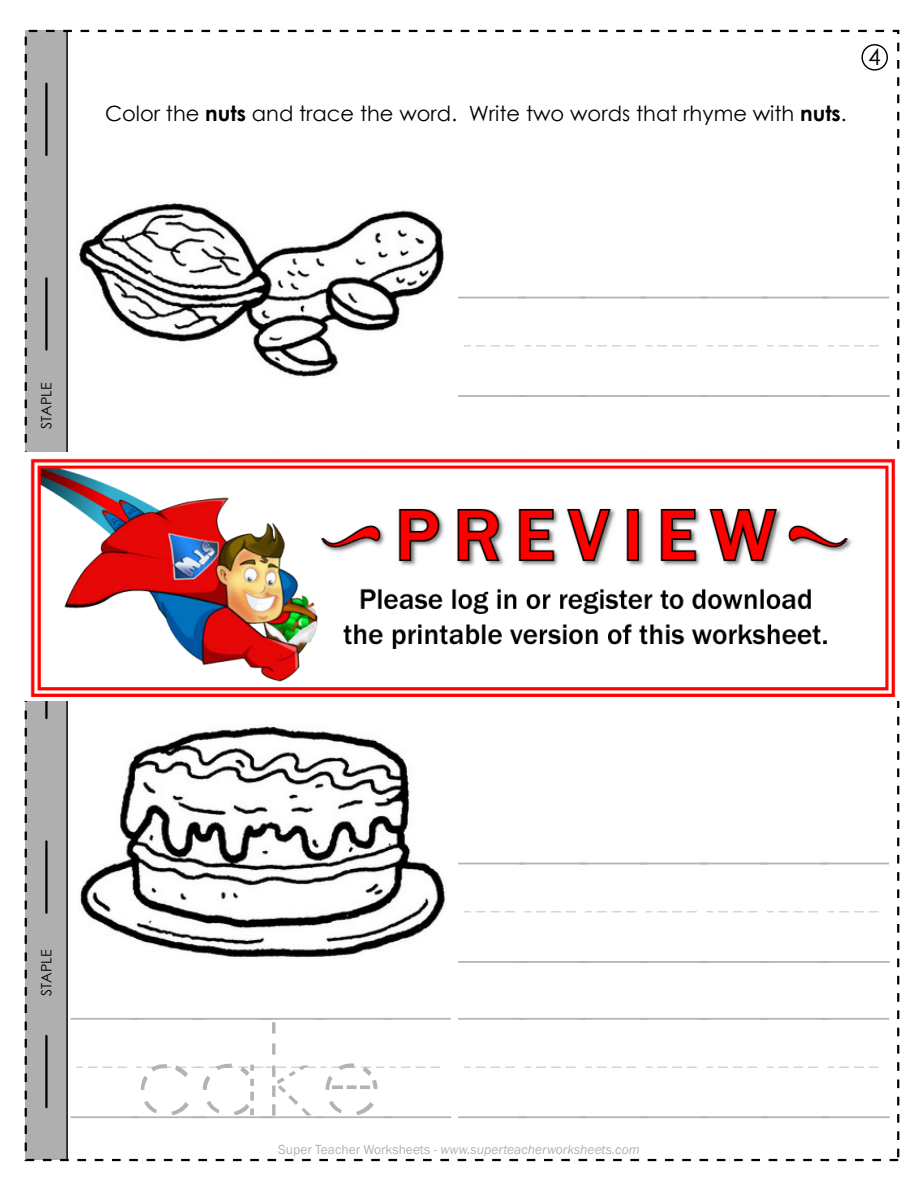
<style>
.page{position:relative;width:918px;height:1188px;background:#fff}
.page>*{position:absolute;margin:0;border:0;box-sizing:border-box;transform-origin:0 0}
.t1{font:120px "Abc Print Dotted Lined";color:#b3b3b3}
.t2{font:22.8px "Century Gothic";color:#000}
.t3{font:21px "Century Gothic";color:#000}
.t4{font:14.25px "Century Gothic";color:#000}
.t5{font:italic 13.5px "Franklin Gothic";color:#b3b3b3}
.s1{font-weight:700}
.s2{font-style:normal}
</style>
<div class="page">
<div style="left:26px;top:31px;width:41px;height:1129px;background:#afafaf"></div>
<hr style="left:66px;top:31px;width:2px;height:1129px;background:#000">
<div style="left:861px;top:44px;width:27px;height:27px;border:1px solid #000;border-radius:50%"></div>
<hr style="left:45px;top:84px;width:3px;height:71px;background:#000">
<hr style="left:45px;top:278px;width:3px;height:72px;background:#000">
<hr style="left:45px;top:647px;width:3px;height:71px;background:#000">
<hr style="left:45px;top:1036px;width:3px;height:71px;background:#000">
<hr style="left:45px;top:841px;width:3px;height:72px;background:#000">
<img style="left:79px;top:203px;width:365px;height:174px">
<img style="left:80px;top:725px;width:366px;height:233px">
<img style="left:26px;top:452px;width:870px;height:248px">
<p class="t3" style="left:105px;top:98px;width:743px">Color the <span class="s1">nuts</span> and trace the word. Write two words that rhyme with <span class="s1">nuts</span>.</p>
<p class="t2" style="left:868px;top:41px;width:14px">4</p>
<p class="t4" style="left:36px;top:429px;width:48px;rotate:-90deg">STAPLE</p>
<h1 class="t1" style="left:461px;top:283px;width:426px">///////</h1>
<p class="t4" style="left:36px;top:996px;width:48px;rotate:-90deg">STAPLE</p>
<h1 class="t1" style="left:460px;top:849px;width:426px">///////</h1>
<h1 class="t1" style="left:73px;top:1004px;width:813px">/CAKE////////</h1>
<p class="t5" style="left:278px;top:1141px;width:363px"><span class="s2">Super Teacher Worksheets -</span> www.superteacherworksheets.com</p>
</div>
